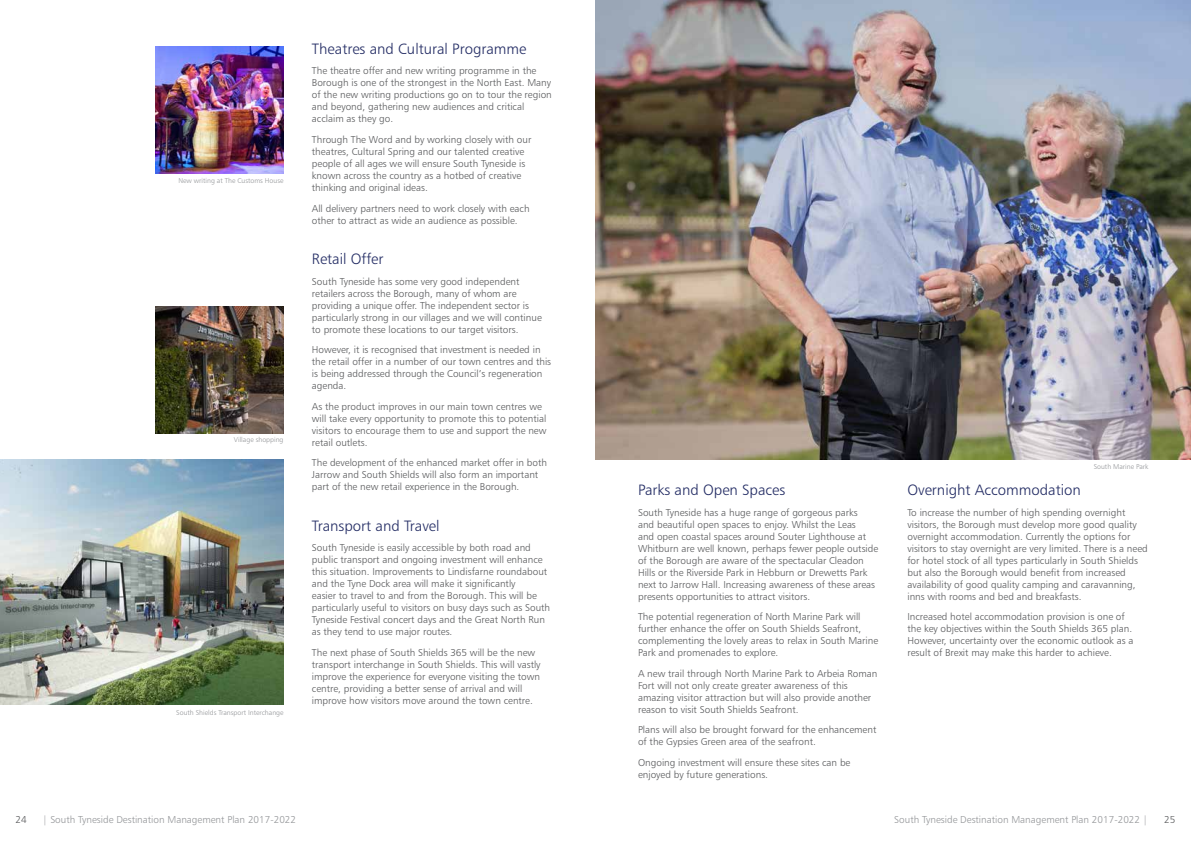
<style>
.page{position:relative;width:1191px;height:842px;background:#fff}
.page>*{position:absolute;margin:0;border:0;box-sizing:border-box;transform-origin:0 0}
.t1{font:15px "Humanist 777 BT Light B";color:#232c64}
.t2{font:10px/12px "Humanist 777 BT Light B";color:#58595b}
.t3{font:10px "Humanist 777 BT Light B";color:#939598}
.t4{font:7px "Humanist 777 BT Light B";color:#939598}
</style>
<div class="page">
<img style="left:595px;top:0;width:596px;height:459px">
<img style="left:0;top:459px;width:283px;height:245px">
<img style="left:156px;top:306px;width:127px;height:128px">
<img style="left:156px;top:46px;width:127px;height:128px">
<p class="t4" style="left:178px;top:177px;width:107px">New writing at The Customs House</p>
<p class="t4" style="left:234px;top:435px;width:51px">Village shopping</p>
<p class="t4" style="left:176px;top:708px;width:109px">South Shields Transport Interchange</p>
<h1 class="t1" style="left:312px;top:40px;width:216px">Theatres and Cultural Programme</h1>
<p class="t2" style="left:312px;top:65px;width:241px">The theatre offer and new writing programme in the Borough is one of the strongest in the North East. Many of the new writing productions go on to tour the region and beyond, gathering new audiences and critical acclaim as they go.</p>
<p class="t2" style="left:312px;top:133px;width:221px">Through The Word and by working closely with our theatres, Cultural Spring and our talented creative people of all ages we will ensure South Tyneside is known across the country as a hotbed of creative thinking and original ideas.</p>
<p class="t2" style="left:312px;top:202px;width:219px">All delivery partners need to work closely with each other to attract as wide an audience as possible.</p>
<h1 class="t1" style="left:312px;top:250px;width:73px">Retail Offer</h1>
<p class="t2" style="left:312px;top:275px;width:231px">South Tyneside has some very good independent retailers across the Borough, many of whom are providing a unique offer. The independent sector is particularly strong in our villages and we will continue to promote these locations to our target visitors.</p>
<p class="t2" style="left:312px;top:344px;width:241px">However, it is recognised that investment is needed in the retail offer in a number of our town centres and this is being addressed through the Council’s regeneration agenda.</p>
<p class="t2" style="left:312px;top:400px;width:236px">As the product improves in our main town centres we will take every opportunity to promote this to potential visitors to encourage them to use and support the new retail outlets.</p>
<p class="t2" style="left:312px;top:457px;width:236px">The development of the enhanced market offer in both<br>Jarrow and South Shields will also form an important part of the new retail experience in the Borough.</p>
<h1 class="t1" style="left:312px;top:516px;width:129px">Transport and Travel</h1>
<p class="t2" style="left:312px;top:542px;width:240px">South Tyneside is easily accessible by both road and public transport and ongoing investment will enhance this situation. Improvements to Lindisfarne roundabout and the Tyne Dock area will make it significantly<br>easier to travel to and from the Borough. This will be particularly useful to visitors on busy days such as South Tyneside Festival concert days and the Great North Run as they tend to use major routes.</p>
<p class="t2" style="left:312px;top:646px;width:230px">The next phase of South Shields 365 will be the new transport interchange in South Shields. This will vastly improve the experience for everyone visiting the town centre, providing a better sense of arrival and will improve how visitors move around the town centre.</p>
<h1 class="t1" style="left:638px;top:481px;width:149px">Parks and Open Spaces</h1>
<p class="t2" style="left:638px;top:506px;width:242px">South Tyneside has a huge range of gorgeous parks<br>and beautiful open spaces to enjoy. Whilst the Leas<br>and open coastal spaces around Souter Lighthouse at Whitburn are well known, perhaps fewer people outside of the Borough are aware of the spectacular Cleadon Hills or the Riverside Park in Hebburn or Drewetts Park next to Jarrow Hall. Increasing awareness of these areas presents opportunities to attract visitors.</p>
<p class="t2" style="left:638px;top:611px;width:242px">The potential regeneration of North Marine Park will further enhance the offer on South Shields Seafront, complementing the lovely areas to relax in South Marine Park and promenades to explore.</p>
<p class="t2" style="left:638px;top:667px;width:241px">A new trail through North Marine Park to Arbeia Roman Fort will not only create greater awareness of this amazing visitor attraction but will also provide another reason to visit South Shields Seafront.</p>
<p class="t2" style="left:638px;top:724px;width:240px">Plans will also be brought forward for the enhancement of the Gypsies Green area of the seafront.</p>
<p class="t2" style="left:638px;top:756px;width:214px">Ongoing investment will ensure these sites can be enjoyed by future generations.</p>
<p class="t4" style="left:1093px;top:462px;width:56px">South Marine Park</p>
<h1 class="t1" style="left:907px;top:481px;width:175px">Overnight Accommodation</h1>
<p class="t2" style="left:907px;top:506px;width:242px">To increase the number of high spending overnight visitors, the Borough must develop more good quality overnight accommodation. Currently the options for visitors to stay overnight are very limited. There is a need for hotel stock of all types particularly in South Shields but also the Borough would benefit from increased availability of good quality camping and caravanning, inns with rooms and bed and breakfasts.</p>
<p class="t2" style="left:907px;top:611px;width:227px">Increased hotel accommodation provision is one of the key objectives within the South Shields 365 plan.<br>However, uncertainty over the economic outlook as a result of Brexit may make this harder to achieve.</p>
<p class="t2" style="left:16px;top:813px;width:13px">24</p>
<p class="t3" style="left:43px;top:813px;width:255px">| South Tyneside Destination Management Plan 2017-2022</p>
<p class="t3" style="left:894px;top:813px;width:255px">South Tyneside Destination Management Plan 2017-2022 |</p>
<p class="t2" style="left:1164px;top:813px;width:13px">25</p>
</div>
